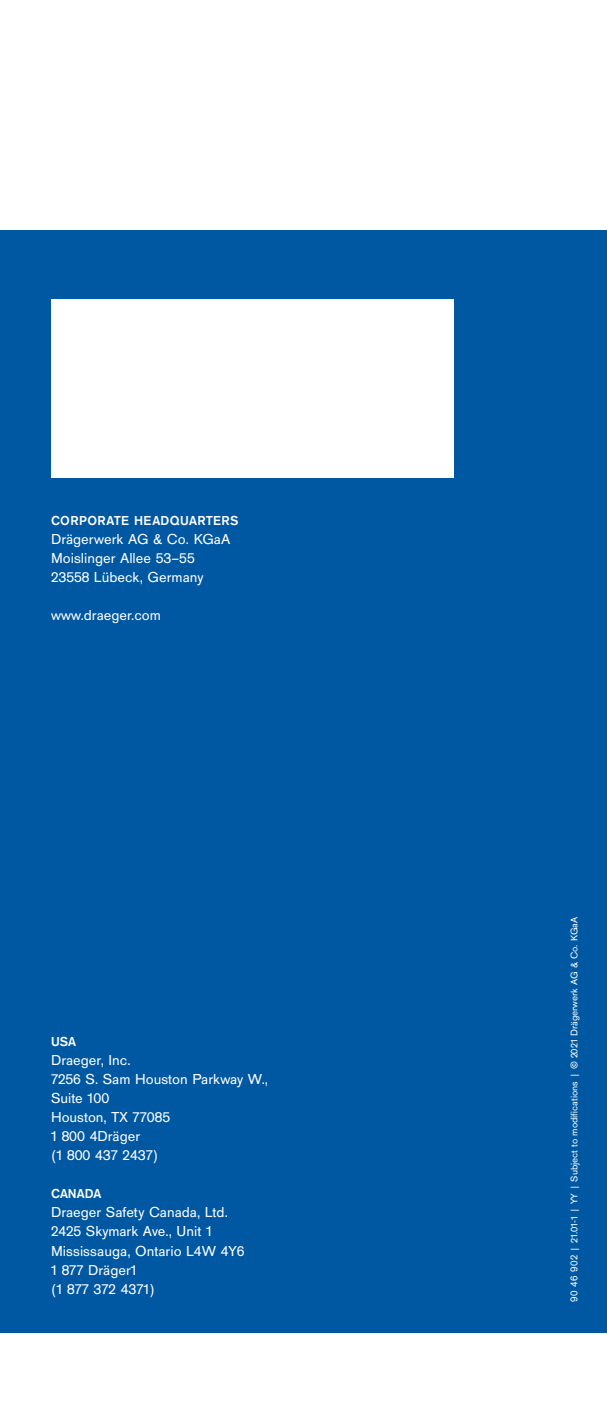
<style>
.page{position:relative;width:607px;height:1418px;background:#fff}
.page>*{position:absolute;margin:0;border:0;box-sizing:border-box;transform-origin:0 0}
.t1{font:15px/19px "Draeger San";color:#fff}
.t2{font:700 13.6px "Draeger San";letter-spacing:.025em;color:#fff}
.t3{font:10px "Draeger San";color:#fff}
.s1{font-size:10.4px}
</style>
<div class="page">
<div style="left:0;top:230px;width:607px;height:1102px;background:#0058a2"></div>
<div style="left:51px;top:299px;width:403px;height:179px;background:#fff"></div>
<p class="t2" style="left:51px;top:513px;width:189px">CORPORATE HEADQUARTERS</p>
<p class="t1" style="left:51px;top:530px;width:181px">Drägerwerk AG &amp; Co. KGaA<br>Moislinger Allee 53–55<br>23558 Lübeck, Germany</p>
<p class="t1" style="left:51px;top:606px;width:111px">www.draeger.com</p>
<p class="t2" style="left:51px;top:1034px;width:27px">USA</p>
<p class="t1" style="left:51px;top:1051px;width:218px">Draeger, Inc.<br>7256 S. Sam Houston Parkway W.,<br>Suite 100<br>Houston, TX 77085<br>1 800 4Dräger<br>(1 800 437 2437)</p>
<p class="t2" style="left:51px;top:1186px;width:52px">CANADA</p>
<p class="t1" style="left:51px;top:1203px;width:195px">Draeger Safety Canada, Ltd.<br>2425 Skymark Ave., Unit 1<br>Mississauga, Ontario L4W 4Y6<br>1 877 Dräger1<br>(1 877 372 4371)</p>
<p class="t3" style="left:568px;top:1301px;width:386px;rotate:-90deg"><span class="s1">90 46 902</span> | 21.01-1 | YY | Subject to modifications | © 2021 Drägerwerk AG &amp; Co. KGaA</p>
</div>
